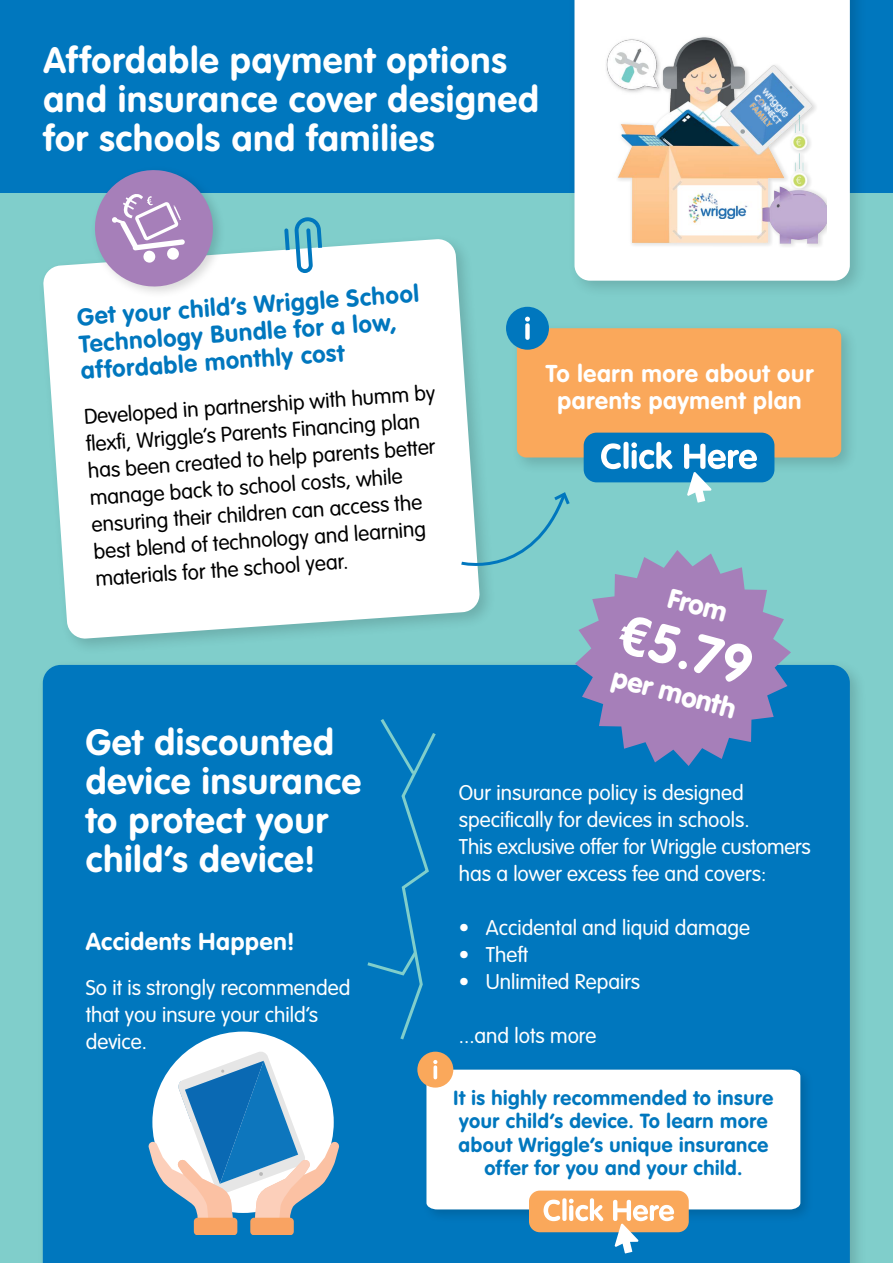
<style>
.page{position:relative;width:893px;height:1263px;background:#80cecb}
.page>*{position:absolute;margin:0;border:0;box-sizing:border-box;transform-origin:0 0}
.t1{font:700 54px "VAG Rounded Std";color:#fff}
.t2{font:700 36px/39px "VAG Rounded";letter-spacing:.025em;color:#fff}
.t3{font:900 27.45px "VAG Rounded";color:#fff}
.t4{font:700 24px/27px "VAG Rounded";color:#0077be}
.t5{font:700 24px/27px "VAG Rounded";letter-spacing:.03em;color:#fff;text-align:center}
.t6{font:300 21px/27px "VAG Rounded Std";color:#fff}
.t7{font:300 21px/27px "VAG Rounded Std";color:#000}
.t8{font:700 20.1px/23.2px "VAG Rounded";letter-spacing:.03em;color:#0077be;text-align:center}
</style>
<div class="page">
<div style="left:0;top:0;width:893px;height:193px;background:#0077be"></div>
<svg style="left:43px;top:239px;width:437px;height:400px;background:#f1f9f8"></svg>
<div style="left:36px;top:659px;width:831px;height:604px;background:#000;opacity:.15"></div>
<div style="left:43px;top:665px;width:807px;height:598px;background:#0077be"></div>
<svg style="left:284px;top:217px;width:38px;height:56px"></svg>
<div style="left:510px;top:322px;width:348px;height:152px;background:#000;opacity:.15"></div>
<div style="left:517px;top:328px;width:324px;height:129px;background:#faa85b;border-radius:9px"></div>
<div style="left:506px;top:307px;width:43px;height:43px;background:#0077be;border-radius:50%"></div>
<svg style="left:525px;top:317px;width:5px;height:23px"></svg>
<div style="left:584px;top:433px;width:190px;height:49px;background:#0077be;border-radius:13px"></div>
<svg style="left:601px;top:442px;width:71px;height:27px"></svg>
<svg style="left:364px;top:715px;width:74px;height:328px;background:#077bbe"></svg>
<svg style="left:684px;top:444px;width:73px;height:59px"></svg>
<div style="left:152px;top:1031px;width:182px;height:182px;background:#fff;border-radius:50%"></div>
<svg style="left:148px;top:1050px;width:192px;height:184px"></svg>
<div style="left:421px;top:1064px;width:393px;height:159px;background:#000;opacity:.15"></div>
<div style="left:426px;top:1070px;width:374px;height:139px;background:#fff"></div>
<div style="left:417px;top:1052px;width:36px;height:35px;background:#faa85b;border-radius:50%"></div>
<svg style="left:433px;top:1060px;width:4px;height:19px"></svg>
<div style="left:529px;top:1190px;width:160px;height:42px;background:#faa85b;border-radius:11px"></div>
<svg style="left:544px;top:1198px;width:59px;height:23px"></svg>
<svg style="left:613px;top:1200px;width:61px;height:53px"></svg>
<svg style="left:575px;top:550px;width:216px;height:216px;fill:#a67fb9"></svg>
<div style="left:567px;top:0;width:301px;height:299px;background:#000;opacity:.15"></div>
<div style="left:574px;top:0;width:276px;height:281px;background:#fff"></div>
<img style="left:598px;top:35px;width:229px;height:210px">
<img style="left:739px;top:81px;width:57px;height:57px">
<div style="left:701px;top:219px;width:46px;height:6px;background:#fff"></div>
<svg style="left:459px;top:490px;width:111px;height:90px"></svg>
<div style="left:90px;top:165px;width:136px;height:135px;background:#000;opacity:.15"></div>
<svg style="left:91px;top:166px;width:126px;height:124px"></svg>
<h2 class="t2" style="left:43px;top:40px;width:497px">Affordable payment options and insurance cover designed for schools and families</h2>
<p class="t4" style="left:76px;top:303px;width:344px;rotate:-4deg">Get your child’s Wriggle School<br>Technology Bundle for a low, affordable monthly cost</p>
<p class="t7" style="left:83px;top:404px;width:353px;rotate:-4deg">Developed in partnership with humm by fl exfi , Wriggle’s Parents Financing plan has been created to help parents better manage back to school costs, while ensuring their children can access the best blend of technology and learning materials for the school year.</p>
<p class="t5" style="left:546px;top:360px;width:269px">To learn more about our parents payment plan</p>
<h3 class="t3" style="left:673px;top:581px;width:62px;rotate:15deg">From</h3>
<h1 class="t1" style="left:628px;top:601px;width:138px;rotate:15deg">€5.79</h1>
<h3 class="t3" style="left:617px;top:660px;width:128px;rotate:15deg">per month</h3>
<h2 class="t2" style="left:86px;top:723px;width:277px">Get discounted device insurance to protect your child’s device!</h2>
<p class="t5" style="left:86px;top:928px;width:211px">Accidents Happen!</p>
<p class="t6" style="left:86px;top:975px;width:266px">So it is strongly recommended that you insure your child’s device.</p>
<p class="t6" style="left:459px;top:780px;width:354px">Our insurance policy is designed specifically for devices in schools.<br>This exclusive offer for Wriggle customers has a lower excess fee and covers:</p>
<p class="t6" style="left:459px;top:915px;width:293px">• Accidental and liquid damage</p>
<p class="t6" style="left:459px;top:942px;width:71px">• Theft</p>
<p class="t6" style="left:459px;top:969px;width:183px">• Unlimited Repairs</p>
<p class="t6" style="left:459px;top:1023px;width:139px">...and lots more</p>
<p class="t8" style="left:454px;top:1086px;width:321px">It is highly recommended to insure your child’s device. To learn more about Wriggle’s unique insurance offer for you and your child.</p>
</div>
